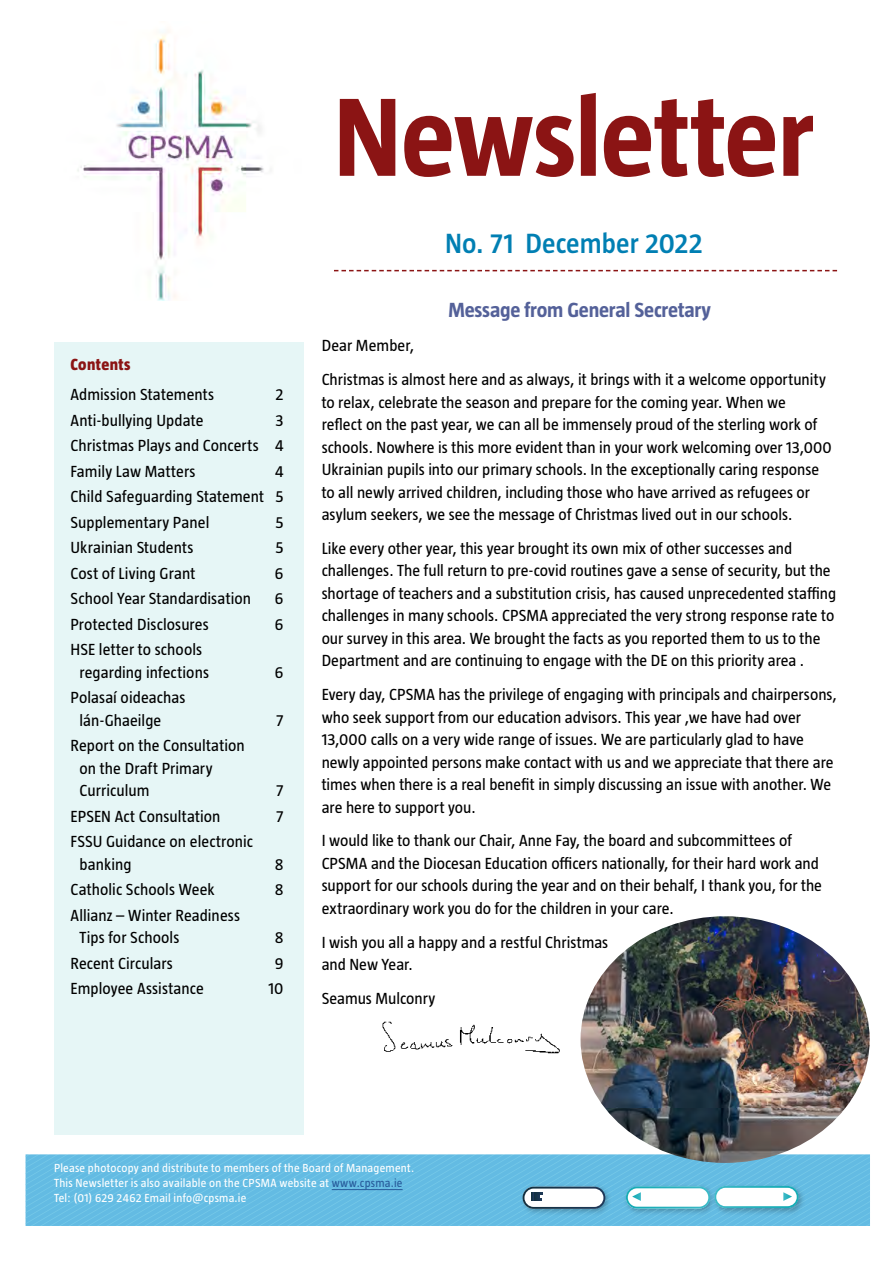
<style>
.page{position:relative;width:893px;height:1263px;background:#fff}
.page>*{position:absolute;margin:0;border:0;box-sizing:border-box;transform-origin:0 0}
.t1{font:700 114px "Taz";letter-spacing:-.01em;color:#8b1414}
.t2{font:600 28.5px "Taz";color:#007fb3}
.t3{font:700 21px "Taz";letter-spacing:-.01em;color:#546199}
.t4{font:16.5px/22.5px "Taz";color:#000}
.t5{font:800 16.5px "Taz";letter-spacing:.025em;color:#8b1414}
.t6{font:12px/15px "Taz";letter-spacing:.02em;color:#fff}
.s1{color:#275b9b}
</style>
<div class="page">
<svg style="left:25px;top:1154px;width:845px;height:72px;fill:#63bbe3"></svg>
<img style="left:519px;top:1182px;width:94px;height:35px">
<img style="left:622px;top:1182px;width:88px;height:35px">
<img style="left:718px;top:1182px;width:89px;height:35px">
<img style="left:710px;top:1182px;width:8px;height:35px">
<svg style="left:523px;top:1187px;width:82px;height:22px"></svg>
<svg style="left:626px;top:1186px;width:173px;height:22px"></svg>
<hr style="left:332px;top:1189px;width:71px;height:1px;background:#275b9b">
<svg style="left:334px;top:270px;width:503px;height:1px"></svg>
<img style="left:77px;top:30px;width:187px;height:271px">
<img style="left:382px;top:1021px;width:178px;height:33px">
<div style="left:54px;top:342px;width:250px;height:792px;background:#e6f6f6"></div>
<img style="left:580px;top:916px;width:290px;height:247px">
<h1 class="t1" style="left:333px;top:73px;width:482px">Newsletter</h1>
<p class="t5" style="left:70px;top:355px;width:62px">Contents</p>
<p class="t4" style="left:70px;top:383px;width:145px">Admission Statements</p>
<p class="t4" style="left:275px;top:383px;width:10px">2</p>
<p class="t4" style="left:70px;top:409px;width:135px">Anti-bullying Update</p>
<p class="t4" style="left:70px;top:407px;width:214px;line-height:25.5px;text-align:justify;text-indent:205px">3<br>Christmas Plays and Concerts 4<br>Family Law Matters</p>
<p class="t4" style="left:70px;top:458px;width:214px;line-height:25.5px;text-align:justify;text-indent:205px">4<br>Child Safeguarding Statement 5<br>Supplementary Panel</p>
<p class="t4" style="left:275px;top:511px;width:10px">5</p>
<p class="t4" style="left:70px;top:536px;width:124px">Ukrainian Students</p>
<p class="t4" style="left:275px;top:536px;width:10px">5</p>
<p class="t4" style="left:70px;top:562px;width:127px">Cost of Living Grant</p>
<p class="t4" style="left:275px;top:562px;width:10px">6</p>
<p class="t4" style="left:70px;top:587px;width:182px">School Year Standardisation</p>
<p class="t4" style="left:275px;top:587px;width:10px">6</p>
<p class="t4" style="left:70px;top:613px;width:140px">Protected Disclosures</p>
<p class="t4" style="left:275px;top:613px;width:10px">6</p>
<p class="t4" style="left:70px;top:638px;width:140px;text-align:center">HSE letter to schools regarding infections</p>
<p class="t4" style="left:275px;top:661px;width:10px">6</p>
<p class="t4" style="left:80px;top:686px;width:107px;text-indent:-9px">Polasaí oideachas lán-Ghaeilge</p>
<p class="t4" style="left:80px;top:734px;width:167px;text-indent:-9px">Report on the Consultation on the Draft Primary<br>Curriculum</p>
<p class="t4" style="left:276px;top:709px;width:9px">7</p>
<p class="t4" style="left:276px;top:779px;width:9px">7</p>
<p class="t4" style="left:71px;top:805px;width:152px">EPSEN Act Consultation</p>
<p class="t4" style="left:276px;top:805px;width:9px">7</p>
<p class="t4" style="left:80px;top:830px;width:175px;text-indent:-9px">FSSU Guidance on electronic banking</p>
<p class="t4" style="left:275px;top:853px;width:10px">8</p>
<p class="t4" style="left:71px;top:878px;width:146px">Catholic Schools Week</p>
<p class="t4" style="left:275px;top:878px;width:10px">8</p>
<p class="t4" style="left:80px;top:904px;width:162px;text-indent:-9px">Allianz – Winter Readiness<br>Tips for Schools</p>
<p class="t4" style="left:275px;top:926px;width:10px">8</p>
<p class="t4" style="left:71px;top:952px;width:104px">Recent Circulars</p>
<p class="t4" style="left:275px;top:952px;width:10px">9</p>
<p class="t4" style="left:71px;top:977px;width:135px">Employee Assistance</p>
<p class="t4" style="left:269px;top:977px;width:16px">10</p>
<h2 class="t2" style="left:445px;top:227px;width:259px">No. 71 December 2022</h2>
<p class="t3" style="left:448px;top:298px;width:264px">Message from General Secretary</p>
<p class="t4" style="left:322px;top:329px;width:506px;line-height:33.8px">Dear Member,<br>Christmas is almost here and as always, it brings with it a welcome opportunity</p>
<p class="t4" style="left:322px;top:391px;width:512px">to relax, celebrate the season and prepare for the coming year. When we<br>reflect on the past year, we can all be immensely proud of the sterling work of schools. Nowhere is this more evident than in your work welcoming over 13,000<br>Ukrainian pupils into our primary schools. In the exceptionally caring response to all newly arrived children, including those who have arrived as refugees or asylum seekers, we see the message of Christmas lived out in our schools.</p>
<p class="t4" style="left:322px;top:537px;width:516px">Like every other year, this year brought its own mix of other successes and challenges. The full return to pre-covid routines gave a sense of security, but the shortage of teachers and a substitution crisis, has caused unprecedented staffing challenges in many schools. CPSMA appreciated the very strong response rate to our survey in this area. We brought the facts as you reported them to us to the Department and are continuing to engage with the DE on this priority area .</p>
<p class="t4" style="left:322px;top:683px;width:517px">Every day, CPSMA has the privilege of engaging with principals and chairpersons, who seek support from our education advisors. This year ,we have had over 13,000 calls on a very wide range of issues. We are particularly glad to have newly appointed persons make contact with us and we appreciate that there are times when there is a real benefit in simply discussing an issue with another. We are here to support you.</p>
<p class="t4" style="left:322px;top:829px;width:502px">I would like to thank our Chair, Anne Fay, the board and subcommittees of CPSMA and the Diocesan Education officers nationally, for their hard work and support for our schools during the year and on their behalf, I thank you, for the extraordinary work you do for the children in your care.</p>
<p class="t4" style="left:322px;top:931px;width:288px">I wish you all a happy and a restful Christmas and New Year.</p>
<p class="t4" style="left:322px;top:987px;width:115px">Seamus Mulconry</p>
<p class="t6" style="left:54px;top:1160px;width:362px">Please photocopy and distribute to members of the Board of Management.<br>This Newsletter is also available on the CPSMA website at <span class="s1">www.cpsma.ie<br></span>Tel: (01) 629 2462 Email info@cpsma.ie</p>
</div>
